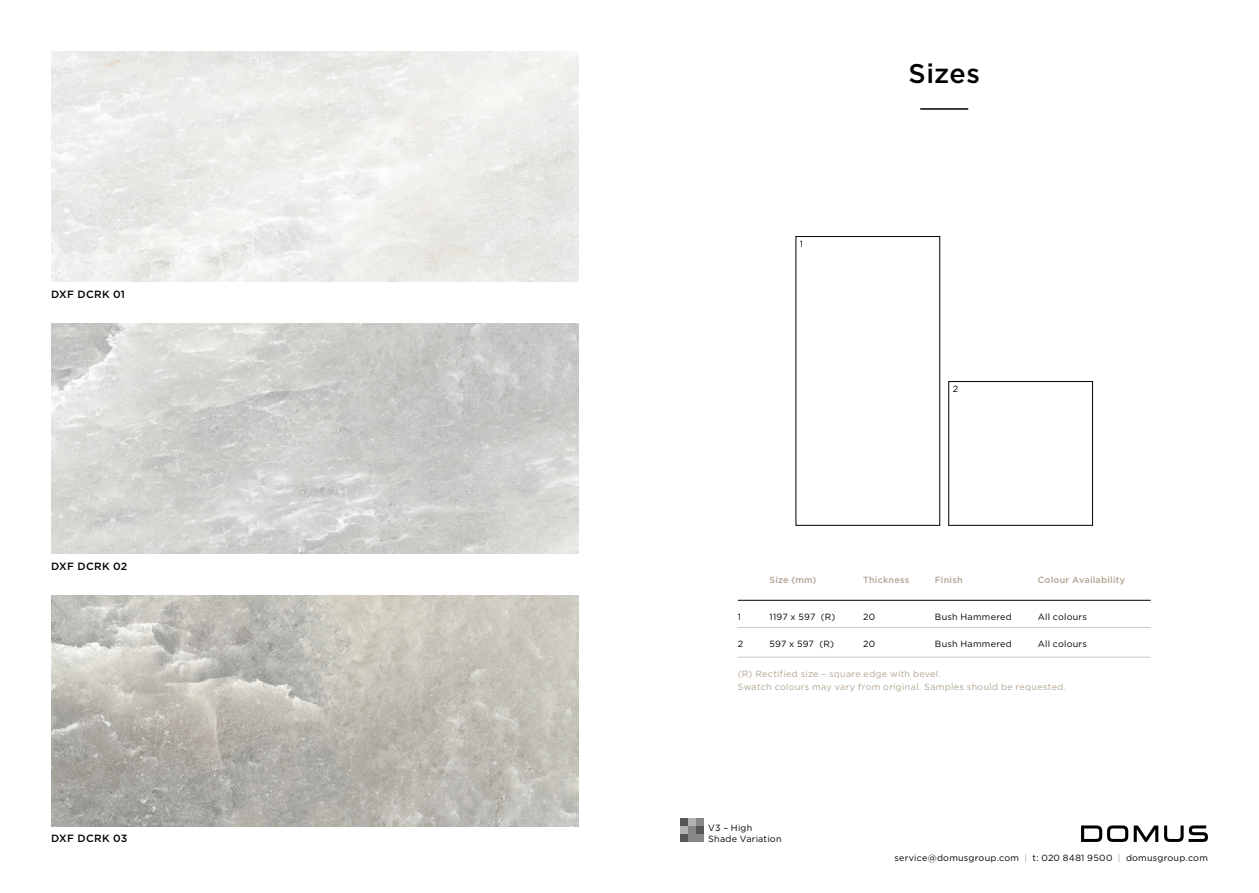
<style>
.page{position:relative;width:1259px;height:893px;background:#fff}
.page>*{position:absolute;margin:0;border:0;box-sizing:border-box;transform-origin:0 0}
.t1{font:500 27px "Gotham";letter-spacing:.02em;color:#000}
.t2{font:500 10.5px "Gotham";letter-spacing:.03em;color:#000}
.TABLE_DATA{font:9px "Gotham";letter-spacing:.025em;color:#000}
.TABLE_DATA-2{font:9px "Gotham";letter-spacing:.035em;color:#b2a391}
.TABLE_DATA-3{font:500 9px "Gotham";letter-spacing:.025em;color:#b2a391}
.s1{color:#b2a391}
</style>
<div class="page">
<img style="left:51px;top:51px;width:527px;height:231px">
<img style="left:51px;top:323px;width:527px;height:231px">
<img style="left:51px;top:595px;width:527px;height:231px">
<svg style="left:1164px;top:825px;width:44px;height:17px"></svg>
<svg style="left:1081px;top:825px;width:77px;height:17px"></svg>
<hr style="left:920px;top:108px;width:48px;height:2px;background:#000">
<div style="left:680px;top:819px;width:8px;height:7px;background:#575756"></div>
<div style="left:688px;top:819px;width:8px;height:7px;background:#b3b2b2"></div>
<div style="left:696px;top:819px;width:8px;height:7px;background:#878787"></div>
<div style="left:680px;top:826px;width:8px;height:8px;background:#b3b2b2"></div>
<div style="left:688px;top:826px;width:8px;height:8px;background:#878787"></div>
<div style="left:696px;top:826px;width:8px;height:8px;background:#575756"></div>
<div style="left:680px;top:834px;width:8px;height:8px;background:#575756"></div>
<div style="left:688px;top:834px;width:8px;height:8px;background:#878787"></div>
<div style="left:696px;top:834px;width:8px;height:8px;background:#878787"></div>
<hr style="left:738px;top:600px;width:412px;height:1px;background:#000">
<hr style="left:738px;top:627px;width:412px;height:1px;background:#d1c7c4">
<hr style="left:738px;top:657px;width:412px;height:1px;background:#d1c7c4">
<div style="left:948px;top:381px;width:144px;height:145px;border:1px solid #000"></div>
<div style="left:795px;top:236px;width:145px;height:290px;border:1px solid #000"></div>
<p class="t2" style="left:51px;top:287px;width:76px">DXF DCRK 01</p>
<p class="t2" style="left:51px;top:559px;width:78px">DXF DCRK 02</p>
<p class="t2" style="left:51px;top:831px;width:78px">DXF DCRK 03</p>
<p class="TABLE_DATA" style="left:800px;top:238px;width:5px">1</p>
<p class="t1" style="left:908px;top:55px;width:73px">Sizes</p>
<p class="TABLE_DATA" style="left:952px;top:383px;width:7px">2</p>
<p class="TABLE_DATA-3" style="left:935px;top:574px;width:29px">Finish</p>
<p class="TABLE_DATA" style="left:935px;top:611px;width:78px">Bush Hammered</p>
<p class="TABLE_DATA" style="left:935px;top:638px;width:78px">Bush Hammered</p>
<p class="TABLE_DATA-2" style="left:738px;top:668px;width:205px">(R) Rectified size – square edge with bevel.</p>
<p class="TABLE_DATA-2" style="left:738px;top:681px;width:330px">Swatch colours may vary from original. Samples should be requested.</p>
<p class="TABLE_DATA-3" style="left:863px;top:574px;width:48px">Thickness</p>
<p class="TABLE_DATA-3" style="left:1037px;top:574px;width:89px">Colour Availability</p>
<p class="TABLE_DATA" style="left:863px;top:611px;width:14px">20</p>
<p class="TABLE_DATA" style="left:863px;top:638px;width:14px">20</p>
<p class="TABLE_DATA-3" style="left:769px;top:574px;width:49px">Size (mm)</p>
<p class="TABLE_DATA" style="left:1037px;top:611px;width:51px">All colours</p>
<p class="TABLE_DATA" style="left:1037px;top:638px;width:51px">All colours</p>
<p class="TABLE_DATA" style="left:769px;top:611px;width:67px">1197 x 597 (R)</p>
<p class="TABLE_DATA" style="left:769px;top:638px;width:66px">597 x 597 (R)</p>
<p class="TABLE_DATA" style="left:738px;top:611px;width:5px">1</p>
<p class="TABLE_DATA" style="left:738px;top:638px;width:7px">2</p>
<p class="TABLE_DATA" style="left:708px;top:822px;width:46px">V3 – High</p>
<p class="TABLE_DATA" style="left:708px;top:833px;width:75px">Shade Variation</p>
<p class="TABLE_DATA" style="left:894px;top:852px;width:315px">service@domusgroup.com <span class="s1">|</span> t: 020 8481 9500 <span class="s1">|</span> domusgroup.com</p>
</div>
